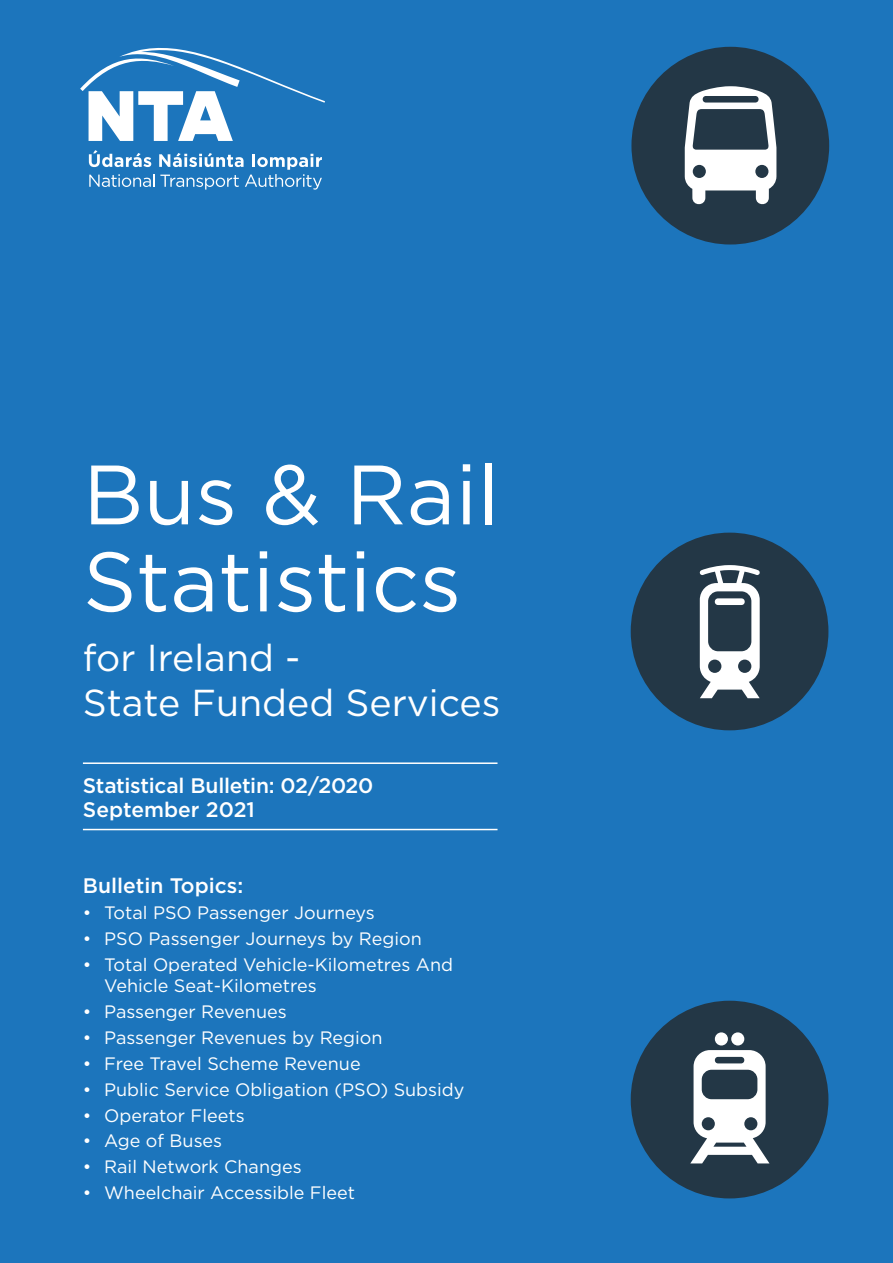
<style>
.page{position:relative;width:893px;height:1263px;background:#1c75bc}
.page>*{position:absolute;margin:0;border:0;box-sizing:border-box;transform-origin:0 0}
.t1{font:84px/87px "Gotham";color:#fff}
.t2{font:37.5px/45px "Gotham";color:#fff}
.t3{font:500 21px/24px "Gotham";letter-spacing:-.01em;color:#fff}
.t4{font:18px/21.6px "Gotham";color:#fff}
</style>
<div class="page">
<hr style="left:83px;top:762px;width:414px;height:2px;background:#fff">
<hr style="left:83px;top:829px;width:414px;height:1px;background:#fff">
<svg style="left:80px;top:47px;width:245px;height:94px"></svg>
<svg style="left:89px;top:150px;width:233px;height:40px"></svg>
<div style="left:631px;top:47px;width:198px;height:197px;background:#233746;border-radius:50%"></div>
<svg style="left:685px;top:86px;width:91px;height:119px"></svg>
<div style="left:631px;top:1001px;width:197px;height:197px;background:#233746;border-radius:50%"></div>
<div style="left:731px;top:1032px;width:13px;height:13px;background:#fff;border-radius:50%"></div>
<div style="left:715px;top:1032px;width:13px;height:13px;background:#fff;border-radius:50%"></div>
<svg style="left:690px;top:1050px;width:79px;height:113px"></svg>
<div style="left:631px;top:533px;width:197px;height:197px;background:#233746;border-radius:50%"></div>
<svg style="left:699px;top:565px;width:61px;height:133px"></svg>
<h1 class="t1" style="left:83px;top:449px;width:418px">Bus &amp; Rail<br>Statistics</h1>
<h2 class="t2" style="left:83px;top:635px;width:419px">for Ireland -<br>State Funded Services</h2>
<p class="t3" style="left:83px;top:773px;width:292px">Statistical Bulletin: 02/2020<br>September 2021</p>
<p class="t3" style="left:83px;top:873px;width:162px">Bulletin Topics:</p>
<p class="t4" style="left:83px;top:901px;width:293px">• Total PSO Passenger Journeys</p>
<p class="t4" style="left:83px;top:927px;width:340px">• PSO Passenger Journeys by Region</p>
<p class="t4" style="left:104px;top:953px;width:350px;text-indent:-21px">• Total Operated Vehicle-Kilometres And<br>Vehicle Seat-Kilometres</p>
<p class="t4" style="left:83px;top:1001px;width:205px">• Passenger Revenues</p>
<p class="t4" style="left:83px;top:1026px;width:301px">• Passenger Revenues by Region</p>
<p class="t4" style="left:83px;top:1052px;width:279px">• Free Travel Scheme Revenue</p>
<p class="t4" style="left:83px;top:1078px;width:383px">• Public Service Obligation (PSO) Subsidy</p>
<p class="t4" style="left:83px;top:1104px;width:163px">• Operator Fleets</p>
<p class="t4" style="left:83px;top:1130px;width:141px">• Age of Buses</p>
<p class="t4" style="left:83px;top:1156px;width:220px">• Rail Network Changes</p>
<p class="t4" style="left:83px;top:1181px;width:274px">• Wheelchair Accessible Fleet</p>
</div>
